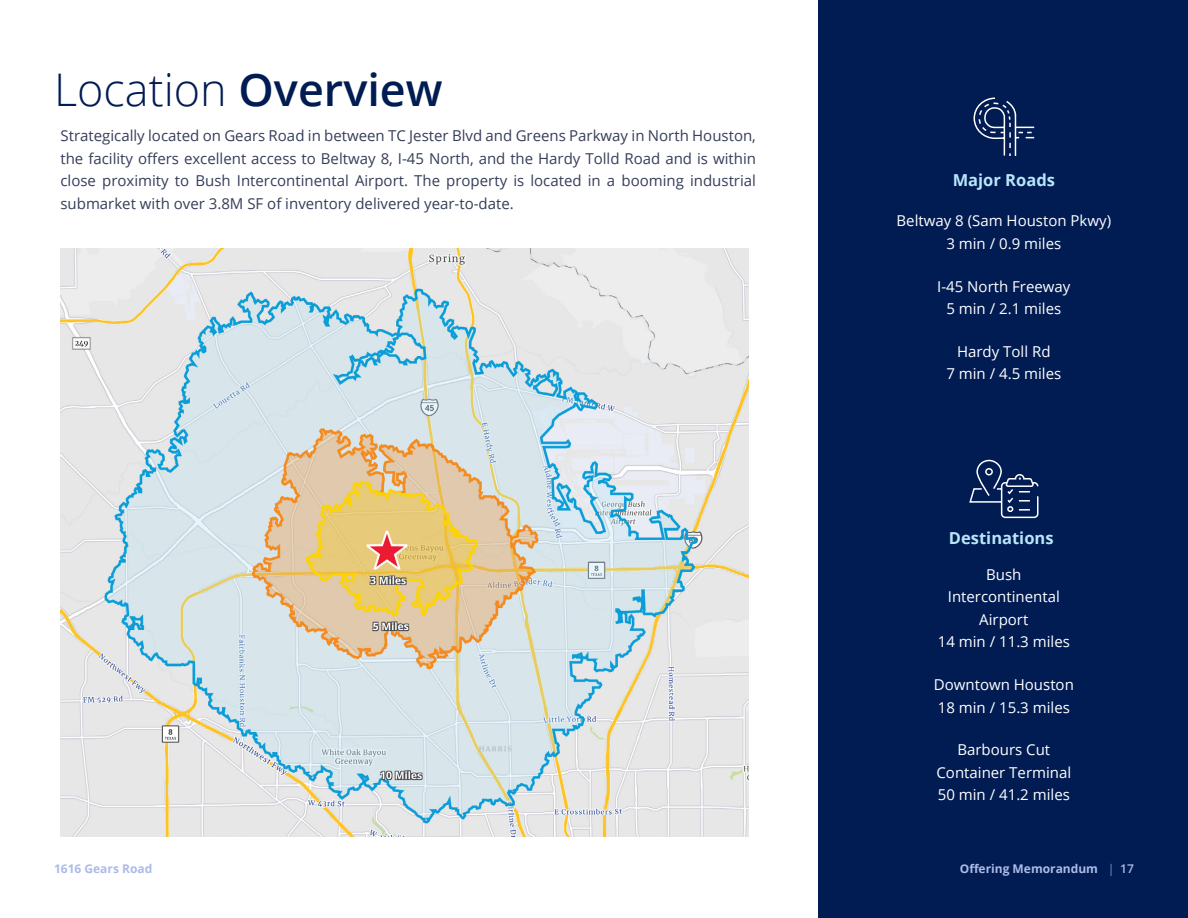
<style>
.page{position:relative;width:1188px;height:918px;background:#fff}
.page>*{position:absolute;margin:0;border:0;box-sizing:border-box;transform-origin:0 0}
.t1{font:300 45px "Open Sans";color:#001c52}
.t2{font:700 16.5px "Open Sans";color:#b9e6fa}
.t3{font:15px/22.5px "Open Sans";color:#353e59;text-align:justify}
.t4{font:15px/22.5px "Open Sans";color:#fff;text-align:center}
.t5{font:700 12px "Open Sans";color:#acbbe8}
.s1{font-weight:600}
.s2{font-weight:300;font-style:italic}
</style>
<div class="page">
<div style="left:819px;top:0;width:369px;height:918px;background:#001c52"></div>
<svg style="left:973px;top:97px;width:62px;height:59px"></svg>
<svg style="left:969px;top:459px;width:70px;height:60px"></svg>
<img style="left:60px;top:248px;width:689px;height:589px">
<h1 class="t1" style="left:54px;top:59px;width:390px">Location <span class="s1">Overview</span></h1>
<p class="t3" style="left:60px;top:124px;width:697px">Strategically located on Gears Road in between TC Jester Blvd and Greens Parkway in North Houston, the facility offers excellent access to Beltway 8, I-45 North, and the Hardy Tolld Road and is within close proximity to Bush Intercontinental Airport. The property is located in a booming industrial submarket with over 3.8M SF of inventory delivered year-to-date.</p>
<p class="t2" style="left:953px;top:168px;width:104px">Major Roads</p>
<p class="t4" style="left:897px;top:209px;width:216px">Beltway 8 (Sam Houston Pkwy)<br>3 min / 0.9 miles</p>
<p class="t4" style="left:937px;top:274px;width:135px">I-45 North Freeway<br>5 min / 2.1 miles</p>
<p class="t4" style="left:946px;top:340px;width:116px">Hardy Toll Rd<br>7 min / 4.5 miles</p>
<p class="t2" style="left:949px;top:526px;width:106px">Destinations</p>
<p class="t4" style="left:938px;top:563px;width:134px">Bush<br>Intercontinental<br>Airport<br>14 min / 11.3 miles</p>
<p class="t4" style="left:934px;top:673px;width:142px;text-align:left">Downtown Houston<br>18 min / 15.3 miles</p>
<p class="t4" style="left:937px;top:738px;width:136px">Barbours Cut<br>Container Terminal<br>50 min / 41.2 miles</p>
<p class="t5" style="left:54px;top:860px;width:100px">1616 Gears Road</p>
<p class="t5" style="left:960px;top:860px;width:176px">Offering Memorandum <span class="s2">|</span> <span class="s1">17</span></p>
</div>
